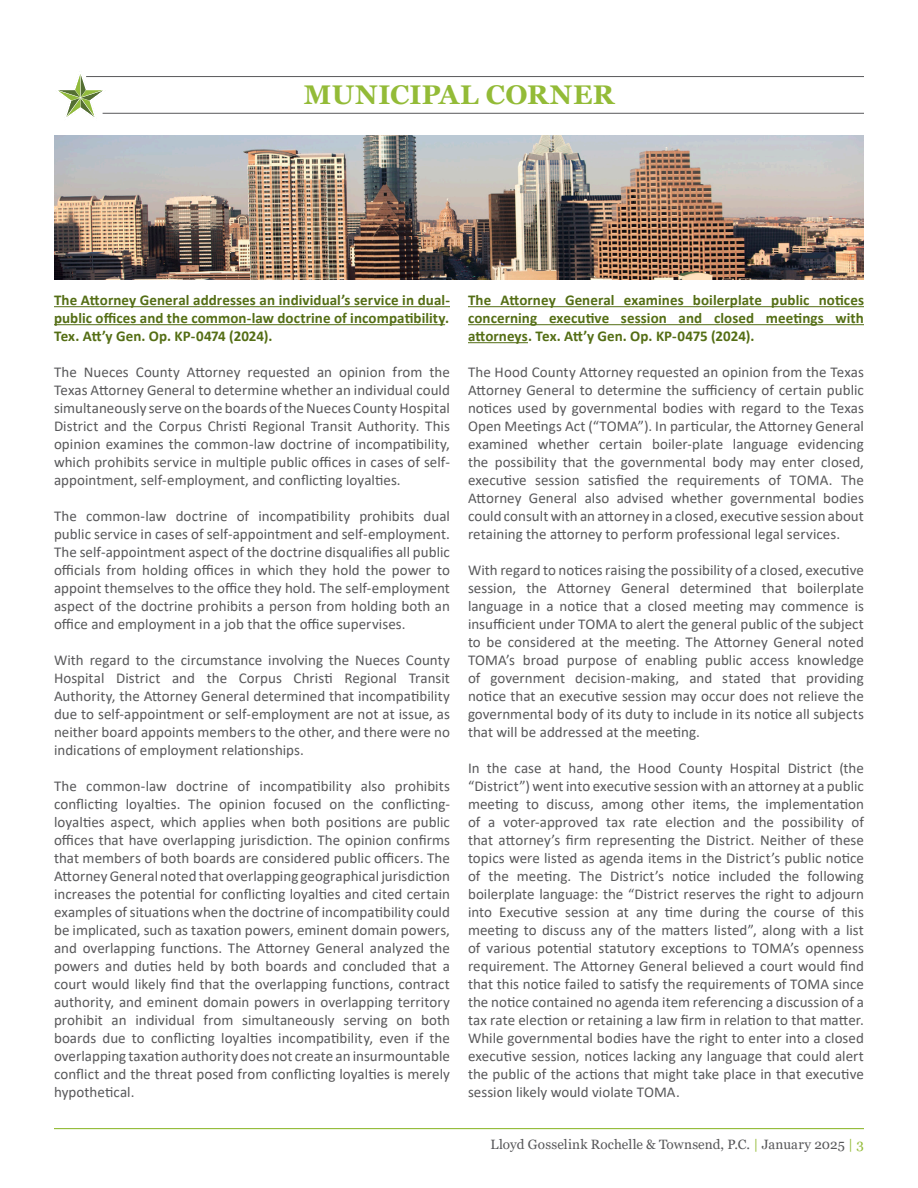
<style>
.page{position:relative;width:918px;height:1188px;background:#fff}
.page>*{position:absolute;margin:0;border:0;box-sizing:border-box;transform-origin:0 0}
.Heading{font:700 27px "Georgia";letter-spacing:.01em;color:#93bb37}
.body{font:15px/18px "Calibri";letter-spacing:.005em;color:#58585a;text-align:justify}
.body-2{font:700 15px/18px "Calibri";letter-spacing:.005em;color:#546e15}
.t1{font:13.5px "Georgia";letter-spacing:.01em;color:#58585a}
.s1{color:#93bb37}
</style>
<div class="page">
<hr style="left:54px;top:1128px;width:810px;height:1px;background:#93bb37">
<img style="left:54px;top:136px;width:810px;height:143px">
<svg style="left:58px;top:74px;width:50px;height:43px"></svg>
<hr style="left:86px;top:76px;width:778px;height:1px;background:#58585a">
<hr style="left:103px;top:113px;width:761px;height:1px;background:#58585a">
<hr style="left:54px;top:306px;width:396px;height:1px;background:#546e15">
<hr style="left:54px;top:324px;width:391px;height:1px;background:#546e15">
<hr style="left:468px;top:306px;width:396px;height:1px;background:#546e15">
<hr style="left:468px;top:324px;width:396px;height:1px;background:#546e15">
<hr style="left:468px;top:342px;width:60px;height:1px;background:#546e15">
<p class="Heading" style="left:304px;top:78px;width:312px">MUNICIPAL CORNER</p>
<p class="body-2" style="left:54px;top:291px;width:397px">The Attorney General addresses an individual’s service in dual&shy;public offices and the common-law doctrine of incompatibility.</p>
<p class="body-2" style="left:54px;top:327px;width:220px">Tex. Att’y Gen. Op. KP-0474 (2024).</p>
<p class="body" style="left:54px;top:363px;width:398px">The Nueces County Attorney requested an opinion from the Texas Attorney General to determine whether an individual could simultaneously serve on the boards of the Nueces County Hospital District and the Corpus Christi Regional Transit Authority. This opinion examines the common-law doctrine of incompatibility, which prohibits service in multiple public offices in cases of self&shy;appointment, self-employment, and conflicting loyalties.</p>
<p class="body" style="left:54px;top:507px;width:397px">The common-law doctrine of incompatibility prohibits dual public service in cases of self-appointment and self-employment.<br>The self-appointment aspect of the doctrine disqualifies all public officials from holding offices in which they hold the power to appoint themselves to the office they hold. The self-employment aspect of the doctrine prohibits a person from holding both an office and employment in a job that the office supervises.</p>
<p class="body" style="left:54px;top:651px;width:398px">With regard to the circumstance involving the Nueces County Hospital District and the Corpus Christi Regional Transit Authority, the Attorney General determined that incompatibility due to self-appointment or self-employment are not at issue, as neither board appoints members to the other, and there were no indications of employment relationships.</p>
<p class="body" style="left:54px;top:777px;width:398px">The common-law doctrine of incompatibility also prohibits conflicting loyalties. The opinion focused on the conflicting&shy;loyalties aspect, which applies when both positions are public offices that have overlapping jurisdiction. The opinion confirms that members of both boards are considered public officers. The Attorney General noted that overlapping geographical jurisdiction increases the potential for conflicting loyalties and cited certain examples of situations when the doctrine of incompatibility could be implicated, such as taxation powers, eminent domain powers, and overlapping functions. The Attorney General analyzed the powers and duties held by both boards and concluded that a court would likely find that the overlapping functions, contract authority, and eminent domain powers in overlapping territory prohibit an individual from simultaneously serving on both boards due to conflicting loyalties incompatibility, even if the overlapping taxation authority does not create an insurmountable conflict and the threat posed from conflicting loyalties is merely hypothetical.</p>
<p class="body-2" style="left:468px;top:291px;width:398px;text-align:justify">The Attorney General examines boilerplate public notices concerning executive session and closed meetings with attorneys. Tex. Att’y Gen. Op. KP-0475 (2024).</p>
<p class="body" style="left:468px;top:363px;width:398px">The Hood County Attorney requested an opinion from the Texas Attorney General to determine the sufficiency of certain public notices used by governmental bodies with regard to the Texas Open Meetings Act (“TOMA”). In particular, the Attorney General examined whether certain boiler-plate language evidencing the possibility that the governmental body may enter closed, executive session satisfied the requirements of TOMA. The Attorney General also advised whether governmental bodies could consult with an attorney in a closed, executive session about retaining the attorney to perform professional legal services.</p>
<p class="body" style="left:468px;top:561px;width:398px">With regard to notices raising the possibility of a closed, executive session, the Attorney General determined that boilerplate language in a notice that a closed meeting may commence is insufficient under TOMA to alert the general public of the subject to be considered at the meeting. The Attorney General noted TOMA’s broad purpose of enabling public access knowledge of government decision-making, and stated that providing notice that an executive session may occur does not relieve the governmental body of its duty to include in its notice all subjects that will be addressed at the meeting.</p>
<p class="body" style="left:468px;top:759px;width:398px">In the case at hand, the Hood County Hospital District (the “District”) went into executive session with an attorney at a public meeting to discuss, among other items, the implementation of a voter-approved tax rate election and the possibility of that attorney’s firm representing the District. Neither of these topics were listed as agenda items in the District’s public notice of the meeting. The District’s notice included the following boilerplate language: the “District reserves the right to adjourn into Executive session at any time during the course of this meeting to discuss any of the matters listed”, along with a list of various potential statutory exceptions to TOMA’s openness requirement. The Attorney General believed a court would find that this notice failed to satisfy the requirements of TOMA since the notice contained no agenda item referencing a discussion of a tax rate election or retaining a law firm in relation to that matter.<br>While governmental bodies have the right to enter into a closed executive session, notices lacking any language that could alert the public of the actions that might take place in that executive session likely would violate TOMA.</p>
<p class="t1" style="left:491px;top:1136px;width:375px">Lloyd Gosselink Rochelle &amp; Townsend, P.C. <span class="s1">|</span> January 2025 <span class="s1">| 3</span></p>
</div>
